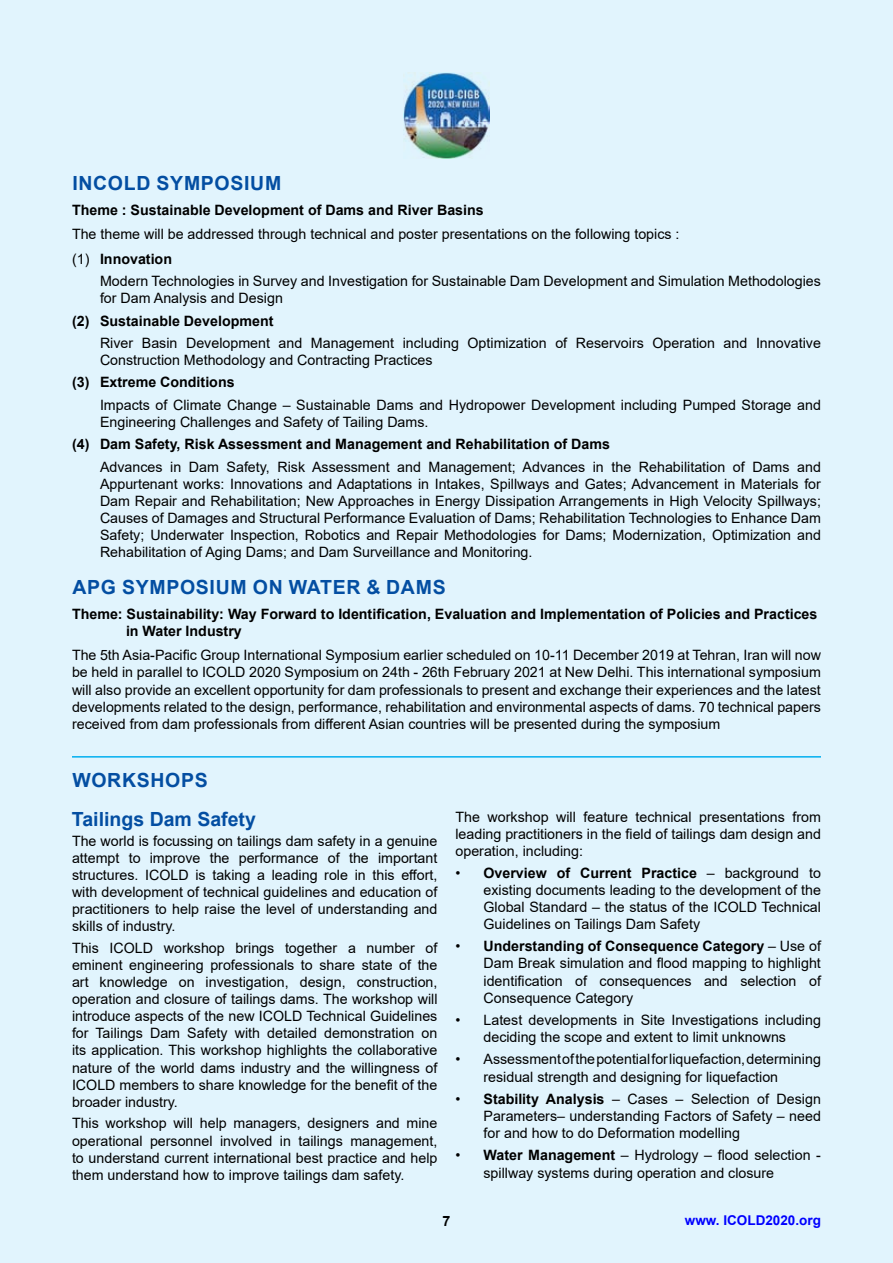
<style>
.page{position:relative;width:893px;height:1263px;background:#e1f4fd}
.page>*{position:absolute;margin:0;border:0;box-sizing:border-box;transform-origin:0 0}
.t1{font:700 19.5px "Arial";letter-spacing:.035em;color:#034ea2}
.t2{font:700 19.5px/38.4px "Arial";color:#034ea2}
.t3{font:14.25px/17.1px "Arial";color:#000;text-align:justify}
.t4{font:700 14.25px/17.1px "Arial";color:#000}
.t5{font:700 13.5px "Arial";color:#00f}
.s1{font-weight:700}
</style>
<div class="page">
<img style="left:403px;top:72px;width:86px;height:86px">
<hr style="left:72px;top:756px;width:749px;height:2px;background:#00aeef">
<h1 class="t1" style="left:72px;top:170px;width:100px">INCOLD Sympo</h1>
<h1 class="t1" style="left:230px;top:170px;width:50px">sium</h1>
<p class="t4" style="left:72px;top:202px;width:413px">Theme : Sustainable Development of Dams and River Basins</p>
<p class="t3" style="left:72px;top:222px;width:609px;line-height:24.6px">The theme will be addressed through technical and poster presentations on the following topics : (1) <span class="s1">Innovation</span></p>
<p class="t3" style="left:100px;top:273px;width:722px">Modern Technologies in Survey and Investigation for Sustainable Dam Development and Simulation Methodologies for Dam Analysis and Design</p>
<p class="t4" style="left:72px;top:312px;width:203px">(2) Sustainable Development</p>
<p class="t3" style="left:100px;top:334px;width:722px">River Basin Development and Management including Optimization of Reservoirs Operation and Innovative<br>Construction Methodology and Contracting Practices</p>
<p class="t4" style="left:72px;top:374px;width:164px">(3) Extreme Conditions</p>
<p class="t3" style="left:100px;top:396px;width:722px">Impacts of Climate Change – Sustainable Dams and Hydropower Development including Pumped Storage and<br>Engineering Challenges and Safety of Tailing Dams.</p>
<p class="t4" style="left:72px;top:436px;width:539px">(4) Dam Safety, Risk Assessment and Management and Rehabilitation of Dams</p>
<p class="t3" style="left:100px;top:458px;width:722px">Advances in Dam Safety, Risk Assessment and Management; Advances in the Rehabilitation of Dams and Appurtenant works: Innovations and Adaptations in Intakes, Spillways and Gates; Advancement in Materials for Dam Repair and Rehabilitation; New Approaches in Energy Dissipation Arrangements in High Velocity Spillways; Causes of Damages and Structural Performance Evaluation of Dams; Rehabilitation Technologies to Enhance Dam Safety; Underwater Inspection, Robotics and Repair Methodologies for Dams; Modernization, Optimization and Rehabilitation of Aging Dams; and Dam Surveillance and Monitoring.</p>
<h1 class="t1" style="left:72px;top:573px;width:66px">APG Sympo</h1>
<h1 class="t1" style="left:196px;top:573px;width:251px">sium on Water &amp; Dams</h1>
<p class="t4" style="left:126px;top:605px;width:693px;text-indent:-54px">Theme: Sustainability: Way Forward to Identification, Evaluation and Implementation of Policies and Practices in Water Industry</p>
<p class="t3" style="left:72px;top:647px;width:750px">The 5th Asia-Pacific Group International Symposium earlier scheduled on 10-11 December 2019 at Tehran, Iran will now be held in parallel to ICOLD 2020 Symposium on 24th - 26th February 2021 at New Delhi. This international symposium will also provide an excellent opportunity for dam professionals to present and exchange their experiences and the latest developments related to the design, performance, rehabilitation and environmental aspects of dams. 70 technical papers received from dam professionals from different Asian countries will be presented during the symposium</p>
<h1 class="t2" style="left:72px;top:761px;width:185px">Wo rkshops<br>Tailings Dam Safety</h1>
<p class="t3" style="left:72px;top:832px;width:367px">The world is focussing on tailings dam safety in a genuine attempt to improve the performance of the important structures. ICOLD is taking a leading role in this effort, with development of technical guidelines and education of practitioners to help raise the level of understanding and skills of industry.</p>
<p class="t3" style="left:72px;top:939px;width:367px">This ICOLD workshop brings together a number of eminent engineering professionals to share state of the art knowledge on investigation, design, construction, operation and closure of tailings dams. The workshop will introduce aspects of the new ICOLD Technical Guidelines for Tailings Dam Safety with detailed demonstration on its application. This workshop highlights the collaborative nature of the world dams industry and the willingness of ICOLD members to share knowledge for the benefit of the broader industry.</p>
<p class="t3" style="left:72px;top:1115px;width:367px">This workshop will help managers, designers and mine operational personnel involved in tailings management, to understand current international best practice and help them understand how to improve tailings dam safety.</p>
<p class="t3" style="left:455px;top:808px;width:367px">The workshop will feature technical presentations from leading practitioners in the field of tailings dam design and operation, including:</p>
<p class="t3" style="left:483px;top:864px;width:339px;text-indent:-28px">• <span class="s1">Overview of Current Practice</span> – background to existing documents leading to the development of the Global Standard – the status of the ICOLD Technical Guidelines on Tailings Dam Safety</p>
<p class="t3" style="left:483px;top:938px;width:339px;text-indent:-28px">• <span class="s1">Understanding of Consequence Category</span> – Use of Dam Break simulation and flood mapping to highlight identification of consequences and selection of Consequence Category</p>
<p class="t3" style="left:455px;top:1011px;width:367px;text-align:center">• Latest developments in Site Investigations including deciding the scope and extent to limit unknowns</p>
<p class="t3" style="left:483px;top:1051px;width:339px;text-indent:-28px">• Assessment of the potential for liquefaction, determining residual strength and designing for liquefaction</p>
<p class="t3" style="left:483px;top:1090px;width:339px;text-indent:-28px">• <span class="s1">Stability Analysis</span> – Cases – Selection of Design Parameters– understanding Factors of Safety – need for and how to do Deformation modelling</p>
<p class="t3" style="left:483px;top:1147px;width:339px;text-indent:-28px">• <span class="s1">Water Management</span> – Hydrology – flood selection - spillway systems during operation and closure</p>
<p class="t4" style="left:442px;top:1212px;width:9px">7</p>
<p class="t5" style="left:685px;top:1211px;width:138px">www. ICOLD2020.org</p>
</div>
